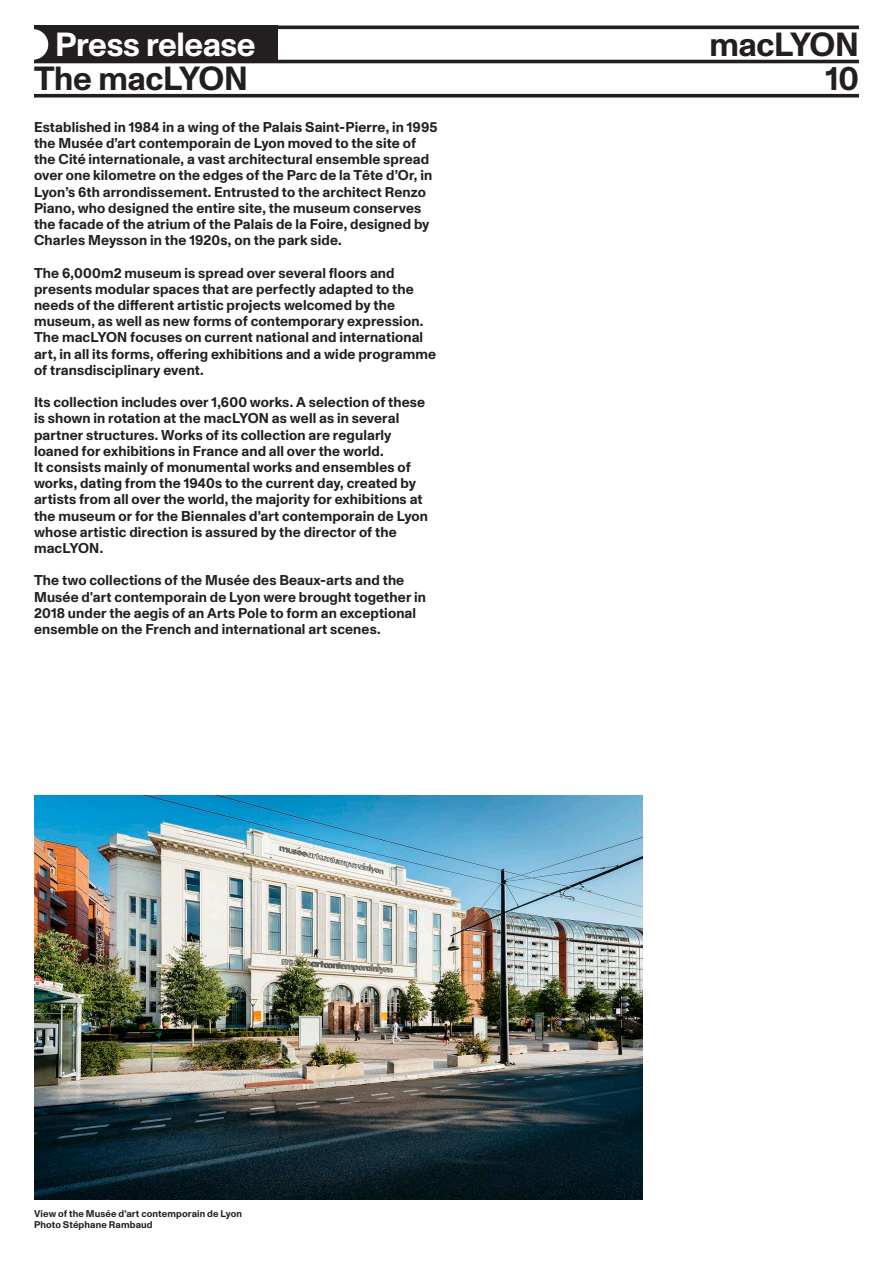
<style>
.page{position:relative;width:893px;height:1263px;background:#fff}
.page>*{position:absolute;margin:0;border:0;box-sizing:border-box;transform-origin:0 0}
.t1{font:700 33.45px "Monument Grotesk";letter-spacing:-.01em;color:#231f20}
.t2{font:700 33.45px "Monument Grotesk";letter-spacing:-.015em;color:#fff}
.TEXTE_FER_GAUCHE{font:700 14.25px/16.2px "Monument Grotesk";letter-spacing:.005em;color:#231f20}
.t3{font:700 9.75px "Monument Grotesk";letter-spacing:.015em;color:#231f20}
</style>
<div class="page">
<div style="left:34px;top:26px;width:244px;height:37px;background:#231f20"></div>
<hr style="left:34px;top:26px;width:825px;height:3px;background:#231f20">
<hr style="left:34px;top:60px;width:825px;height:3px;background:#231f20">
<svg style="left:34px;top:94px;width:825px;height:4px;background:#3d393a"></svg>
<svg style="left:34px;top:29px;width:14px;height:31px"></svg>
<img style="left:34px;top:795px;width:608px;height:405px">
<p class="t2" style="left:55px;top:20px;width:202px">Press release</p>
<p class="t1" style="left:709px;top:20px;width:151px">macLYON</p>
<p class="t1" style="left:34px;top:54px;width:215px">The macLYON</p>
<p class="t1" style="left:825px;top:54px;width:35px">10</p>
<p class="TEXTE_FER_GAUCHE" style="left:34px;top:118px;width:405px">Established in 1984 in a wing of the Palais Saint-Pierre, in 1995 the Musée d’art contemporain de Lyon moved to the site of the Cité internationale, a vast architectural ensemble spread over one kilometre on the edges of the Parc de la Tête d’Or, in Lyon’s 6th arrondissement. Entrusted to the architect Renzo Piano, who designed the entire site, the museum conserves the facade of the atrium of the Palais de la Foire, designed by Charles Meysson in the 1920s, on the park side.</p>
<p class="TEXTE_FER_GAUCHE" style="left:34px;top:264px;width:404px">The 6,000m2 museum is spread over several floors and presents modular spaces that are perfectly adapted to the needs of the different artistic projects welcomed by the museum, as well as new forms of contemporary expression.<br>The macLYON focuses on current national and international art, in all its forms, offering exhibitions and a wide programme of transdisciplinary event.</p>
<p class="TEXTE_FER_GAUCHE" style="left:34px;top:393px;width:393px">Its collection includes over 1,600 works. A selection of these</p>
<p class="TEXTE_FER_GAUCHE" style="left:34px;top:410px;width:367px">is shown in rotation at the macLYON as well as in several</p>
<p class="TEXTE_FER_GAUCHE" style="left:34px;top:426px;width:359px">partner structures. Works of its collection are regularly</p>
<p class="TEXTE_FER_GAUCHE" style="left:34px;top:442px;width:351px">loaned for exhibitions in France and all over the world.</p>
<p class="TEXTE_FER_GAUCHE" style="left:34px;top:458px;width:378px">It consists mainly of monumental works and ensembles of</p>
<p class="TEXTE_FER_GAUCHE" style="left:34px;top:474px;width:383px">works, dating from the 1940s to the current day, created by</p>
<p class="TEXTE_FER_GAUCHE" style="left:34px;top:491px;width:390px">artists from all over the world, the majority for exhibitions at</p>
<p class="TEXTE_FER_GAUCHE" style="left:34px;top:507px;width:396px">the museum or for the Biennales d’art contemporain de Lyon whose artistic direction is assured by the director of the macLYON.</p>
<p class="TEXTE_FER_GAUCHE" style="left:34px;top:572px;width:394px">The two collections of the Musée des Beaux-arts and the Musée d'art contemporain de Lyon were brought together in 2018 under the aegis of an Arts Pole to form an exceptional ensemble on the French and international art scenes.</p>
<p class="t3" style="left:34px;top:1207px;width:210px">View of the Musée d’art contemporain de Lyon</p>
<p class="t3" style="left:34px;top:1217px;width:120px">Photo Stéphane Rambaud</p>
</div>
